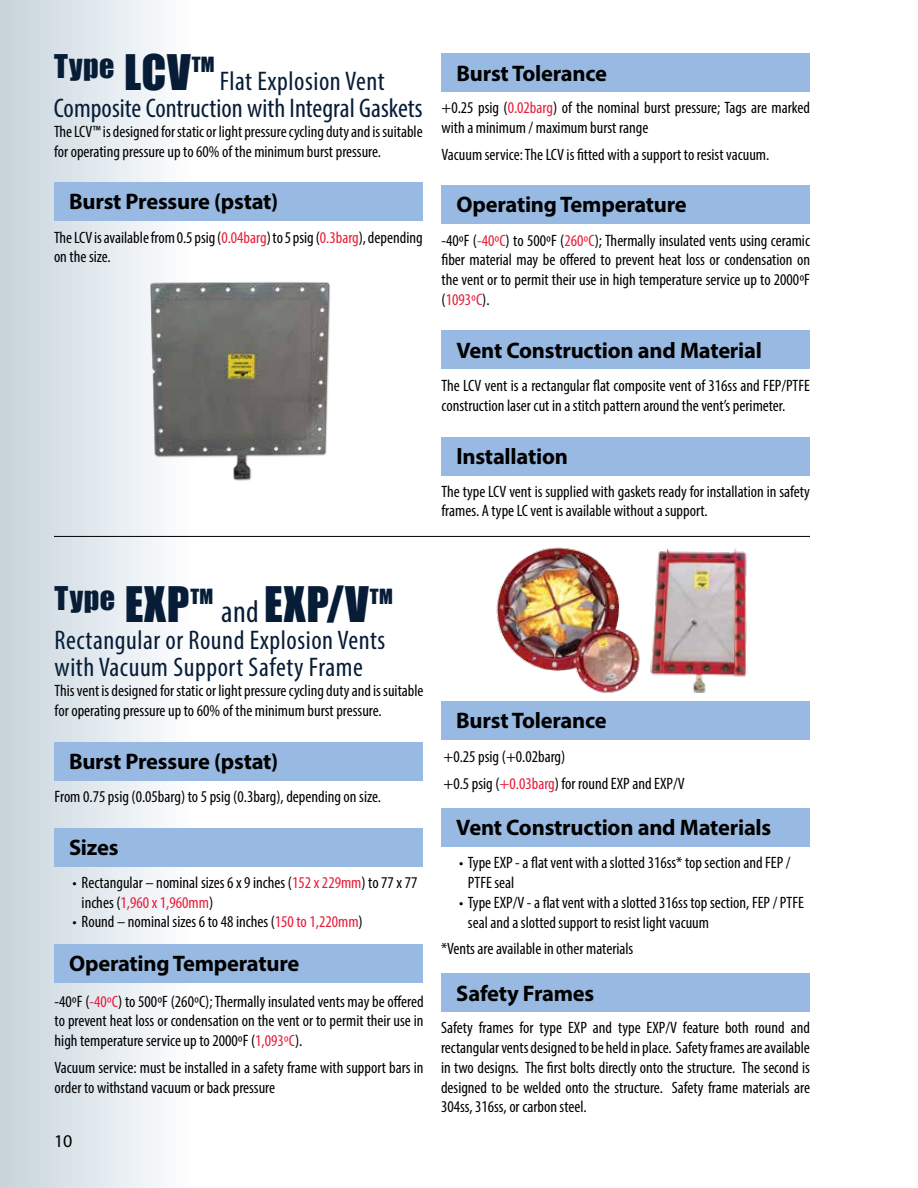
<style>
.page{position:relative;width:918px;height:1188px;background:#fff}
.page>*{position:absolute;margin:0;border:0;box-sizing:border-box;transform-origin:0 0}
.t1{font:45px "Impact";color:#071d37}
.t2{font:30px "Impact";letter-spacing:.02em;color:#071d37}
.t3{font:condensed 27px/27px "Myriad Pro";letter-spacing:.02em;color:#071d37}
.t4{font:condensed 27px/27px "Myriad Pro";color:#071d37}
.t5{font:700 22.5px "Myriad Pro";letter-spacing:-.01em;color:#000}
.t6{font:19.2px "Impact";color:#071d37}
.t7{font:18px "Myriad Pro";color:#000}
.t8{font:condensed 16.5px/19.8px "Myriad Pro";color:#000}
.s1{font-size:45px}
.s2{color:#e81c39}
.s3{font-family:"Myriad Pro";font-stretch:condensed;font-size:31.5px}
</style>
<div class="page">
<div style="left:0;top:0;width:193px;height:1188px;background:linear-gradient(to right,#c7d3db,#fdfeff)"></div>
<img style="left:138px;top:275px;width:193px;height:213px">
<hr style="left:54px;top:536px;width:756px;height:1px;background:#000">
<img style="left:496px;top:547px;width:144px;height:146px">
<img style="left:650px;top:548px;width:97px;height:145px">
<div style="left:442px;top:331px;width:368px;height:38px;background:#97b9e2"></div>
<div style="left:54px;top:182px;width:369px;height:38px;background:#97b9e2"></div>
<div style="left:442px;top:54px;width:368px;height:38px;background:#97b9e2"></div>
<div style="left:442px;top:185px;width:368px;height:38px;background:#97b9e2"></div>
<div style="left:442px;top:437px;width:368px;height:38px;background:#97b9e2"></div>
<div style="left:54px;top:828px;width:369px;height:38px;background:#97b9e2"></div>
<div style="left:54px;top:742px;width:369px;height:38px;background:#97b9e2"></div>
<div style="left:441px;top:701px;width:369px;height:39px;background:#97b9e2"></div>
<div style="left:54px;top:944px;width:369px;height:38px;background:#97b9e2"></div>
<div style="left:441px;top:808px;width:369px;height:38px;background:#97b9e2"></div>
<div style="left:441px;top:974px;width:369px;height:38px;background:#97b9e2"></div>
<h2 class="t2" style="left:54px;top:43px;width:138px">Type <span class="s1">LCV</span></h2>
<p class="t6" style="left:192px;top:49px;width:25px">TM</p>
<h3 class="t4" style="left:54px;top:67px;width:370px;text-indent:166px">Flat Explosion Vent<br>Composite Contruction with Integral Gaskets</h3>
<p class="t8" style="left:54px;top:121px;width:370px">The LCV™ is designed for static or light pressure cycling duty and is suitable for operating pressure up to 60% of the minimum burst pressure.</p>
<h3 class="t5" style="left:69px;top:187px;width:211px">Burst Pressure (pstat)</h3>
<p class="t8" style="left:54px;top:227px;width:370px">The LCV is available from 0.5 psig (<span class="s2">0.04barg</span>) to 5 psig (<span class="s2">0.3barg</span>), depending on the size.</p>
<h3 class="t5" style="left:457px;top:59px;width:152px">Burst Tolerance</h3>
<p class="t8" style="left:442px;top:98px;width:370px">+0.25 psig (<span class="s2">0.02barg</span>) of the nominal burst pressure; Tags are marked with a minimum / maximum burst range</p>
<p class="t8" style="left:442px;top:144px;width:329px">Vacuum service: The LCV is fitted with a support to resist vacuum.</p>
<h3 class="t5" style="left:457px;top:190px;width:232px">Operating Temperature</h3>
<p class="t8" style="left:442px;top:230px;width:370px;text-align:justify">-40ºF (<span class="s2">-40ºC</span>) to 500ºF (<span class="s2">260ºC</span>); Thermally insulated vents using ceramic fiber material may be offered to prevent heat loss or condensation on the vent or to permit their use in high temperature service up to 2000ºF (<span class="s2">1093ºC</span>).</p>
<h3 class="t5" style="left:457px;top:336px;width:307px">Vent Construction and Material</h3>
<p class="t8" style="left:442px;top:375px;width:370px">The LCV vent is a rectangular flat composite vent of 316ss and FEP/PTFE construction laser cut in a stitch pattern around the vent’s perimeter.</p>
<h3 class="t5" style="left:457px;top:442px;width:113px">lnstallation</h3>
<p class="t8" style="left:442px;top:481px;width:370px">The type LCV vent is supplied with gaskets ready for installation in safety frames. A type LC vent is available without a support.</p>
<h2 class="t2" style="left:55px;top:575px;width:136px">Type <span class="s1">EXP</span></h2>
<p class="t6" style="left:190px;top:581px;width:25px">TM</p>
<h1 class="t1" style="left:221px;top:570px;width:149px"><span class="s3">and</span> EXP/V</h1>
<p class="t6" style="left:370px;top:581px;width:25px">TM</p>
<h3 class="t3" style="left:55px;top:627px;width:332px">Rectangular or Round Explosion Vents with Vacuum Support Safety Frame</h3>
<p class="t8" style="left:55px;top:681px;width:371px">This vent is designed for static or light pressure cycling duty and is suitable for operating pressure up to 60% of the minimum burst pressure.</p>
<h3 class="t5" style="left:69px;top:747px;width:211px">Burst Pressure (pstat)</h3>
<p class="t8" style="left:55px;top:786px;width:328px">From 0.75 psig (0.05barg) to 5 psig (0.3barg), depending on size.</p>
<h3 class="t5" style="left:69px;top:833px;width:51px">Sizes</h3>
<p class="t8" style="left:82px;top:872px;width:337px;text-indent:-9px">• Rectangular – nominal sizes 6 x 9 inches (<span class="s2">152 x 229mm</span>) to 77 x 77 inches (<span class="s2">1,960 x 1,960mm</span>)</p>
<p class="t8" style="left:73px;top:912px;width:292px">• Round – nominal sizes 6 to 48 inches (<span class="s2">150 to 1,220mm</span>)</p>
<h3 class="t5" style="left:69px;top:949px;width:232px">Operating Temperature</h3>
<p class="t8" style="left:55px;top:991px;width:371px;text-align:justify">-40ºF (<span class="s2">-40ºC</span>) to 500ºF (260ºC); Thermally insulated vents may be offered to prevent heat loss or condensation on the vent or to permit their use in high temperature service up to 2000ºF (<span class="s2">1,093ºC</span>).</p>
<p class="t8" style="left:55px;top:1057px;width:370px">Vacuum service: must be installed in a safety frame with support bars in order to withstand vacuum or back pressure</p>
<p class="t7" style="left:54px;top:1129px;width:20px">10</p>
<h3 class="t5" style="left:456px;top:706px;width:152px">Burst Tolerance</h3>
<p class="t8" style="left:444px;top:743px;width:243px;line-height:26.5px">+0.25 psig (+0.02barg)<br>+0.5 psig (<span class="s2">+0.03barg</span>) for round EXP and EXP/V</p>
<h3 class="t5" style="left:456px;top:813px;width:317px">Vent Construction and Materials</h3>
<p class="t8" style="left:468px;top:853px;width:324px;text-indent:-9px">• Type EXP - a flat vent with a slotted 316ss* top section and FEP /<br>PTFE seal</p>
<p class="t8" style="left:468px;top:892px;width:337px;text-indent:-9px">• Type EXP/V - a flat vent with a slotted 316ss top section, FEP / PTFE seal and a slotted support to resist light vacuum</p>
<p class="t8" style="left:441px;top:939px;width:194px">*Vents are available in other materials</p>
<h3 class="t5" style="left:456px;top:979px;width:140px">Safety Frames</h3>
<p class="t8" style="left:441px;top:1018px;width:371px;text-align:justify">Safety frames for type EXP and type EXP/V feature both round and rectangular vents designed to be held in place. Safety frames are available in two designs. The first bolts directly onto the structure. The second is designed to be welded onto the structure. Safety frame materials are 304ss, 316ss, or carbon steel.</p>
</div>
